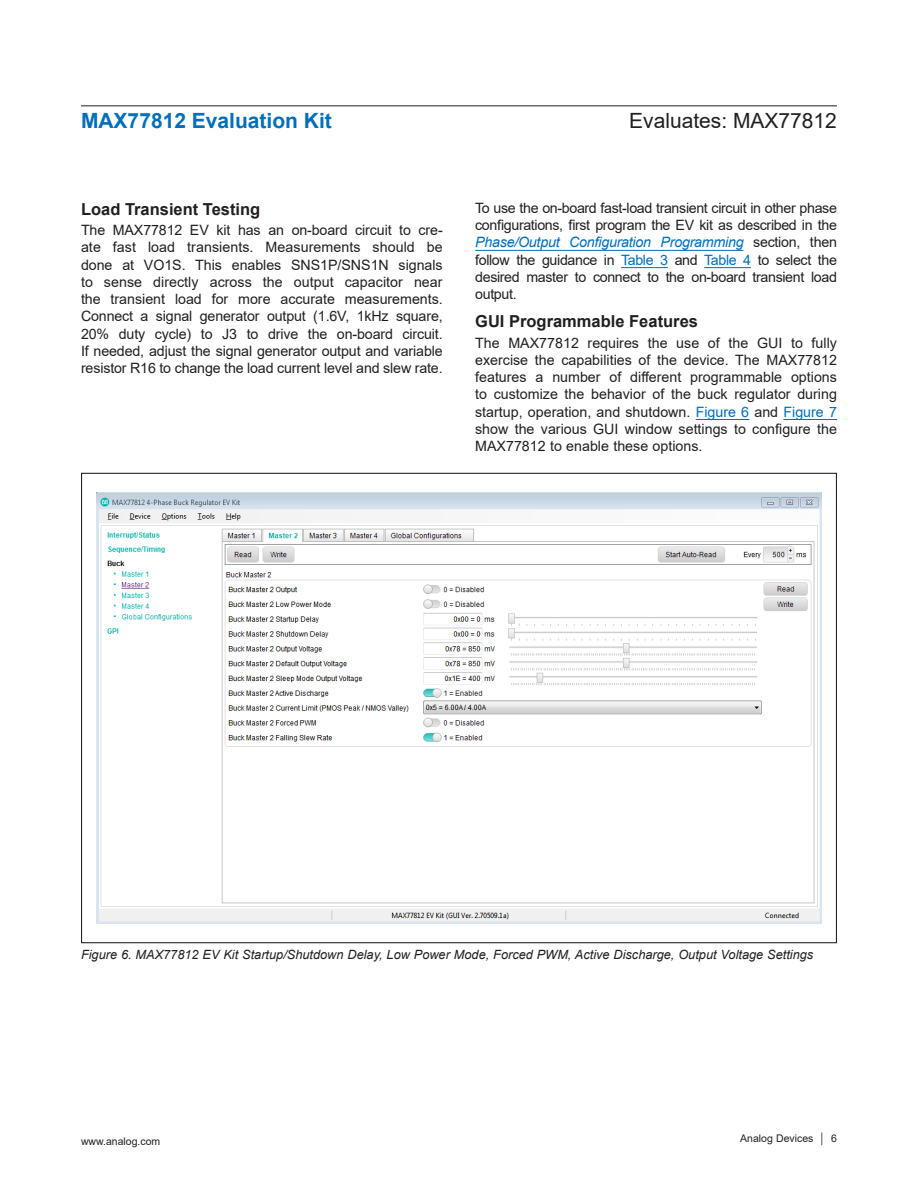
<style>
.page{position:relative;width:918px;height:1188px;background:#fff}
.page>*{position:absolute;margin:0;border:0;box-sizing:border-box;transform-origin:0 0}
.t1{font:700 21px "Arial";color:#006fb9}
.t2{font:21px "Arial";color:#231f20}
.t3{font:700 16.5px "Arial";color:#231f20}
.t4{font:14.25px/17.2px "Arial";letter-spacing:-.01em;color:#231f20;text-align:justify}
.t5{font:italic 12.75px "Arial";color:#231f20}
.t6{font:10.5px "Arial";color:#231f20}
.s1{font-style:italic;color:#006fb9}
.s2{color:#006fb9}
</style>
<div class="page">
<hr style="left:81px;top:105px;width:756px;height:1px;background:#231f20">
<hr style="left:475px;top:250px;width:268px;height:1px;background:#006fb9">
<hr style="left:621px;top:267px;width:47px;height:1px;background:#006fb9">
<hr style="left:704px;top:267px;width:47px;height:1px;background:#006fb9">
<hr style="left:696px;top:419px;width:53px;height:1px;background:#006fb9">
<hr style="left:783px;top:419px;width:54px;height:1px;background:#006fb9">
<img style="left:96px;top:493px;width:726px;height:430px">
<h1 class="t1" style="left:81px;top:106px;width:252px">MAX77812 Evaluation Kit</h1>
<h1 class="t2" style="left:629px;top:107px;width:209px">Evaluates: MAX77812</h1>
<p class="t3" style="left:81px;top:197px;width:181px">Load Transient Testing</p>
<p class="t4" style="left:81px;top:221px;width:363px">The MAX77812 EV kit has an on-board circuit to cre&shy;ate fast load transients. Measurements should be done at VO1S. This enables SNS1P/SNS1N signals to sense directly across the output capacitor near the transient load for more accurate measurements.<br>Connect a signal generator output (1.6V, 1kHz square, 20% duty cycle) to J3 to drive the on-board circuit.<br>If needed, adjust the signal generator output and variable resistor R16 to change the load current level and slew rate.</p>
<p class="t4" style="left:475px;top:199px;width:363px">To use the on-board fast-load transient circuit in other phase configurations, first program the EV kit as described in the <span class="s1">Phase/Output Configuration Programming</span> section, then follow the guidance in <span class="s2">Table 3</span> and <span class="s2">Table 4</span> to select the desired master to connect to the on-board transient load output.</p>
<p class="t3" style="left:475px;top:310px;width:224px">GUI Programmable Features</p>
<p class="t4" style="left:475px;top:334px;width:363px">The MAX77812 requires the use of the GUI to fully exercise the capabilities of the device. The MAX77812 features a number of different programmable options to customize the behavior of the buck regulator during startup, operation, and shutdown. <span class="s2">Figure 6</span> and <span class="s2">Figure 7 </span>show the various GUI window settings to configure the MAX77812 to enable these options.</p>
<p class="t5" style="left:81px;top:947px;width:734px">Figure 6. MAX77812 EV Kit Startup/Shutdown Delay, Low Power Mode, Forced PWM, Active Discharge, Output Voltage Settings</p>
<p class="t6" style="left:81px;top:1134px;width:81px">www.analog.com</p>
<p class="t6" style="left:740px;top:1131px;width:98px">Analog Devices │ 6</p>
</div>
